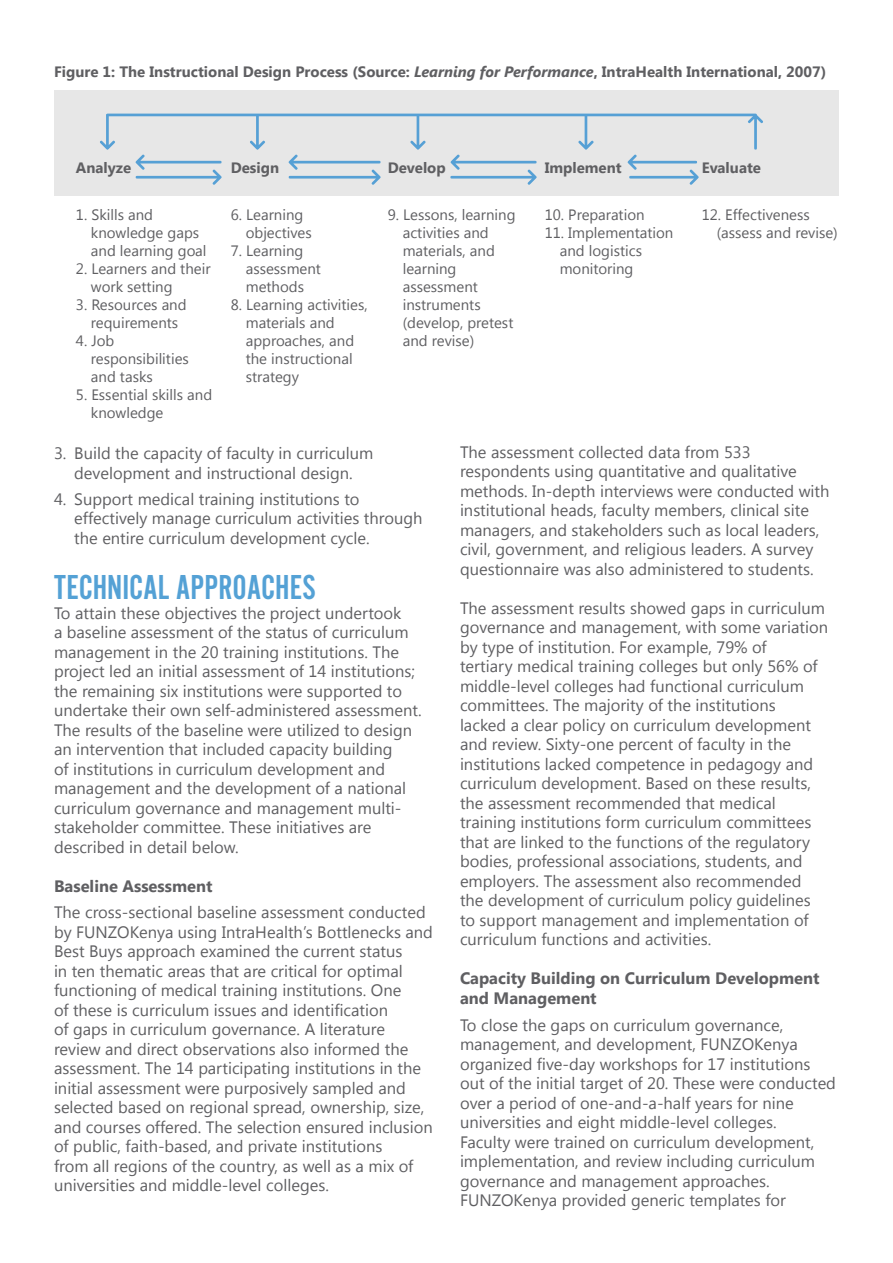
<style>
.page{position:relative;width:893px;height:1263px;background:#fff}
.page>*{position:absolute;margin:0;border:0;box-sizing:border-box;transform-origin:0 0}
.subhead{font:36px "Alternate Got No 2 D";color:#54a1d5}
.body_copy{font:16.5px/19.5px "Segoe UI";color:#5f5f62}
.subhead_2{font:700 16.5px/19.8px "Segoe UI";color:#5f5f62}
.t1{font:15px/18px "Segoe UI";color:#5f5f62}
.t2{font:700 15px "Segoe UI";color:#5f5f62}
.s1{font-style:italic}
</style>
<div class="page">
<div style="left:54px;top:90px;width:785px;height:105px;background:#e7e7e7"></div>
<svg style="left:288px;top:154px;width:93px;height:31px"></svg>
<svg style="left:135px;top:154px;width:87px;height:31px"></svg>
<svg style="left:450px;top:154px;width:87px;height:31px"></svg>
<svg style="left:627px;top:154px;width:72px;height:31px"></svg>
<svg style="left:100px;top:113px;width:16px;height:37px"></svg>
<svg style="left:249px;top:113px;width:17px;height:37px"></svg>
<svg style="left:409px;top:113px;width:18px;height:37px"></svg>
<svg style="left:577px;top:113px;width:18px;height:37px"></svg>
<svg style="left:746px;top:113px;width:17px;height:37px"></svg>
<hr style="left:107px;top:114px;width:648px;height:2px;background:#56a0d5">
<p class="t2" style="left:54px;top:61px;width:774px">Figure 1: The Instructional Design Process (Source: <span class="s1">Learning for Performance</span>, IntraHealth International, 2007)</p>
<p class="t2" style="left:76px;top:157px;width:57px">Analyze</p>
<p class="t2" style="left:231px;top:157px;width:50px">Design</p>
<p class="t2" style="left:388px;top:157px;width:59px">Develop</p>
<p class="t2" style="left:545px;top:157px;width:78px">Implement</p>
<p class="t2" style="left:702px;top:157px;width:61px">Evaluate</p>
<p class="t1" style="left:91px;top:205px;width:117px;text-indent:-15px">1. Skills and knowledge gaps and learning goal</p>
<p class="t1" style="left:91px;top:259px;width:121px;text-indent:-15px">2. Learners and their work setting</p>
<p class="t1" style="left:76px;top:295px;width:112px;text-align:center">3. Resources and requirements</p>
<p class="t1" style="left:91px;top:331px;width:99px;text-indent:-15px">4. Job responsibilities and tasks</p>
<p class="t1" style="left:91px;top:385px;width:123px;text-indent:-15px">5. Essential skills and knowledge</p>
<p class="t1" style="left:246px;top:205px;width:68px;text-indent:-15px">6. Learning objectives</p>
<p class="t1" style="left:246px;top:241px;width:77px;text-indent:-15px">7. Learning assessment methods</p>
<p class="t1" style="left:246px;top:295px;width:123px;text-indent:-15px">8. Learning activities, materials and approaches, and the instructional strategy</p>
<p class="t1" style="left:403px;top:205px;width:114px;text-indent:-15px">9. Lessons, learning activities and materials, and learning assessment instruments (develop, pretest and revise)</p>
<p class="t1" style="left:545px;top:205px;width:101px">10. Preparation</p>
<p class="t1" style="left:560px;top:223px;width:115px;text-indent:-15px">11. Implementation and logistics monitoring</p>
<p class="t1" style="left:717px;top:205px;width:123px;text-indent:-15px">12. Effectiveness (assess and revise)</p>
<p class="body_copy" style="left:54px;top:443px;width:321px;text-align:center">3. Build the capacity of faculty in curriculum development and instructional design.</p>
<p class="body_copy" style="left:74px;top:488px;width:350px;text-indent:-20px">4. Support medical training institutions to effectively manage curriculum activities through the entire curriculum development cycle.</p>
<p class="subhead" style="left:54px;top:568px;width:263px">TECHNICAL APPROACHES</p>
<p class="body_copy" style="left:54px;top:602px;width:369px">To attain these objectives the project undertook<br>a baseline assessment of the status of curriculum management in the 20 training institutions. The project led an initial assessment of 14 institutions; the remaining six institutions were supported to undertake their own self-administered assessment.<br>The results of the baseline were utilized to design an intervention that included capacity building<br>of institutions in curriculum development and management and the development of a national curriculum governance and management multi&shy;stakeholder committee. These initiatives are described in detail below.</p>
<p class="subhead_2" style="left:54px;top:875px;width:160px">Baseline Assessment</p>
<p class="body_copy" style="left:54px;top:902px;width:380px">The cross-sectional baseline assessment conducted by FUNZOKenya using IntraHealth’s Bottlenecks and Best Buys approach examined the current status<br>in ten thematic areas that are critical for optimal functioning of medical training institutions. One<br>of these is curriculum issues and identification<br>of gaps in curriculum governance. A literature review and direct observations also informed the assessment. The 14 participating institutions in the initial assessment were purposively sampled and selected based on regional spread, ownership, size, and courses offered. The selection ensured inclusion of public, faith-based, and private institutions<br>from all regions of the country, as well as a mix of universities and middle-level colleges.</p>
<p class="body_copy" style="left:460px;top:441px;width:371px">The assessment collected data from 533 respondents using quantitative and qualitative methods. In-depth interviews were conducted with institutional heads, faculty members, clinical site managers, and stakeholders such as local leaders, civil, government, and religious leaders. A survey questionnaire was also administered to students.</p>
<p class="body_copy" style="left:460px;top:597px;width:370px">The assessment results showed gaps in curriculum governance and management, with some variation by type of institution. For example, 79% of<br>tertiary medical training colleges but only 56% of middle-level colleges had functional curriculum committees. The majority of the institutions<br>lacked a clear policy on curriculum development and review. Sixty-one percent of faculty in the institutions lacked competence in pedagogy and curriculum development. Based on these results, the assessment recommended that medical training institutions form curriculum committees that are linked to the functions of the regulatory bodies, professional associations, students, and employers. The assessment also recommended the development of curriculum policy guidelines to support management and implementation of curriculum functions and activities.</p>
<p class="subhead_2" style="left:460px;top:968px;width:361px">Capacity Building on Curriculum Development and Management</p>
<p class="body_copy" style="left:460px;top:1014px;width:377px">To close the gaps on curriculum governance, management, and development, FUNZOKenya organized five-day workshops for 17 institutions out of the initial target of 20. These were conducted over a period of one-and-a-half years for nine universities and eight middle-level colleges.<br>Faculty were trained on curriculum development, implementation, and review including curriculum governance and management approaches.<br>FUNZOKenya provided generic templates for</p>
</div>
